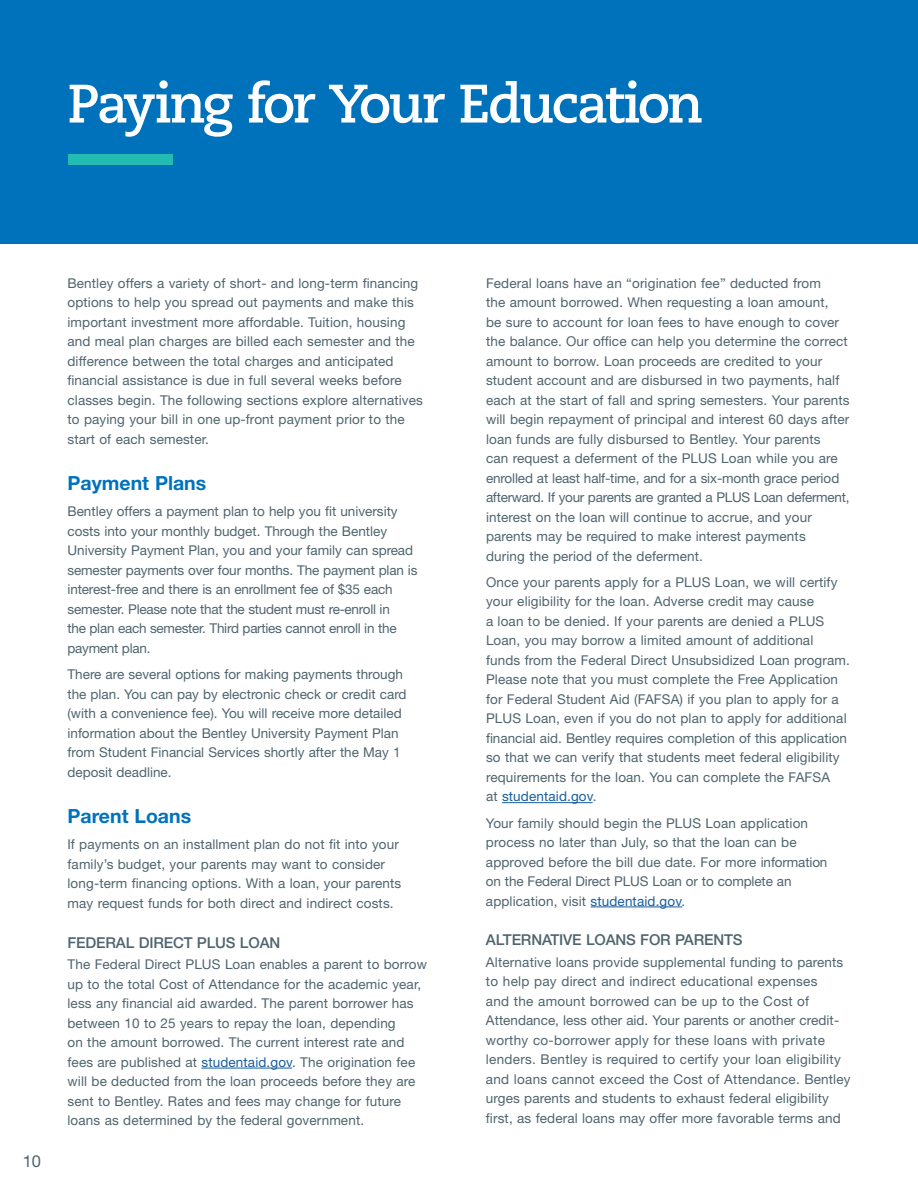
<style>
.page{position:relative;width:918px;height:1188px;background:#fff}
.page>*{position:absolute;margin:0;border:0;box-sizing:border-box;transform-origin:0 0}
.t1{font:700 54px "Caecilia LT Std";letter-spacing:-.05em;color:#fff}
.SubHead_Blue_Helv_Neue_Bold_13_13{font:700 19.5px "Helvetica Neue LT Std";color:#0072bc}
.t2{font:16.5px "Helvetica Neue LT Std";color:#4f646e}
.SubHead_Helv_Neue_med_Gray_10_13_Caps{font:500 15px "Helvetica Neue LT Std";letter-spacing:-.01em;color:#4f646e}
.Body_Helv_Neue_roman_9_13{font:13.5px/19.5px "Helvetica Neue LT Std";letter-spacing:.01em;color:#4f646e}
.Body_Helv_Neue_roman_9_13-2{font:13.5px/19.5px "Helvetica Neue LT Std";letter-spacing:-.01em;color:#4f646e}
.s1{color:#175d9e}
.s2{font-style:italic}
</style>
<div class="page">
<div style="left:0;top:0;width:918px;height:244px;background:#0072bc"></div>
<div style="left:68px;top:154px;width:105px;height:10px;background:#22bcb3"></div>
<hr style="left:202px;top:1068px;width:90px;height:1px;background:#175d9e">
<hr style="left:502px;top:802px;width:91px;height:1px;background:#175d9e">
<hr style="left:591px;top:907px;width:91px;height:1px;background:#175d9e">
<p class="t1" style="left:68px;top:72px;width:637px">Paying for Your Education</p>
<p class="t2" style="left:23px;top:1152px;width:20px">10</p>
<p class="Body_Helv_Neue_roman_9_13" style="left:68px;top:273px;width:357px">Bentley offers a variety of short- and long-term financing options to help you spread out payments and make this important investment more affordable. Tuition, housing and meal plan charges are billed each semester and the difference between the total charges and anticipated financial assistance is due in full several weeks before classes begin. The following sections explore alternatives to paying your bill in one up-front payment prior to the start of each semester.</p>
<p class="SubHead_Blue_Helv_Neue_Bold_13_13" style="left:68px;top:471px;width:140px">Payment Plans</p>
<p class="Body_Helv_Neue_roman_9_13-2" style="left:68px;top:502px;width:352px">Bentley offers a payment plan to help you fit university costs into your monthly budget. Through the Bentley University Payment Plan, you and your family can spread semester payments over four months. The payment plan is interest-free and there is an enrollment fee of $35 each semester. Please note that the student must re-enroll in<br>the plan each semester. Third parties cannot enroll in the payment plan.</p>
<p class="Body_Helv_Neue_roman_9_13" style="left:68px;top:664px;width:341px">There are several options for making payments through the plan. You can pay by electronic check or credit card (with a convenience fee). You will receive more detailed information about the Bentley University Payment Plan from Student Financial Services shortly after the May 1 deposit deadline.</p>
<p class="SubHead_Blue_Helv_Neue_Bold_13_13" style="left:68px;top:804px;width:125px">Parent Loans</p>
<p class="Body_Helv_Neue_roman_9_13" style="left:68px;top:835px;width:335px">If payments on an installment plan do not fit into your family’s budget, your parents may want to consider long-term financing options. With a loan, your parents may request funds for both direct and indirect costs.</p>
<p class="SubHead_Helv_Neue_med_Gray_10_13_Caps" style="left:68px;top:933px;width:214px">FEDERAL DIRECT PLUS LOAN</p>
<p class="Body_Helv_Neue_roman_9_13" style="left:68px;top:954px;width:361px">The Federal Direct PLUS Loan enables a parent to borrow up to the total Cost of Attendance for the academic year, less any financial aid awarded. The parent borrower has between 10 to 25 years to repay the loan, depending<br>on the amount borrowed. The current interest rate and fees are published at <span class="s1">studentaid.gov</span>. The origination fee will be deducted from the loan proceeds before they are sent to Bentley. Rates and fees may change for future loans as determined by the federal government.</p>
<p class="Body_Helv_Neue_roman_9_13" style="left:486px;top:273px;width:365px">Federal loans have an “origination fee” deducted from<br>the amount borrowed. When requesting a loan amount,<br>be sure to account for loan fees to have enough to cover the balance. Our office can help you determine the correct amount to borrow. Loan proceeds are credited to your student account and are disbursed in two payments, half each at the start of fall and spring semesters. Your parents will begin repayment of principal and interest 60 days after loan funds are fully disbursed to Bentley. Your parents<br>can request a deferment of the PLUS Loan while you are enrolled at least half-time, and for a six-month grace period afterward. If your parents are granted a PLUS Loan deferment, interest on the loan will continue to accrue, and your parents may be required to make interest payments<br>during the period of the deferment.</p>
<p class="Body_Helv_Neue_roman_9_13" style="left:486px;top:572px;width:365px">Once your parents apply for a PLUS Loan, we will certify your eligibility for the loan. Adverse credit may cause<br>a loan to be denied. If your parents are denied a PLUS Loan, you may borrow a limited amount of additional funds from the Federal Direct Unsubsidized Loan program.<br>Please note that you must complete the Free Application for Federal Student Aid (FAFSA) if you plan to apply for a PLUS Loan, even if you do not plan to apply for additional financial aid. Bentley requires completion of this application so that we can verify that students meet federal eligibility requirements for the loan. You can complete the FAFSA<br>at <span class="s1">studentaid.gov</span>.</p>
<p class="Body_Helv_Neue_roman_9_13" style="left:486px;top:813px;width:343px">Your family should begin the PLUS Loan application process no later than July, so that the loan can be approved before the bill due date. For more information on the Federal Direct PLUS Loan or to complete an application, visit <span class="s1">studentaid.gov</span><span class="s2">.</span></p>
<p class="SubHead_Helv_Neue_med_Gray_10_13_Caps" style="left:486px;top:931px;width:258px">ALTERNATIVE LOANS FOR PARENTS</p>
<p class="Body_Helv_Neue_roman_9_13" style="left:486px;top:952px;width:366px">Alternative loans provide supplemental funding to parents to help pay direct and indirect educational expenses<br>and the amount borrowed can be up to the Cost of Attendance, less other aid. Your parents or another credit&shy;worthy co-borrower apply for these loans with private lenders. Bentley is required to certify your loan eligibility and loans cannot exceed the Cost of Attendance. Bentley urges parents and students to exhaust federal eligibility first, as federal loans may offer more favorable terms and</p>
</div>
